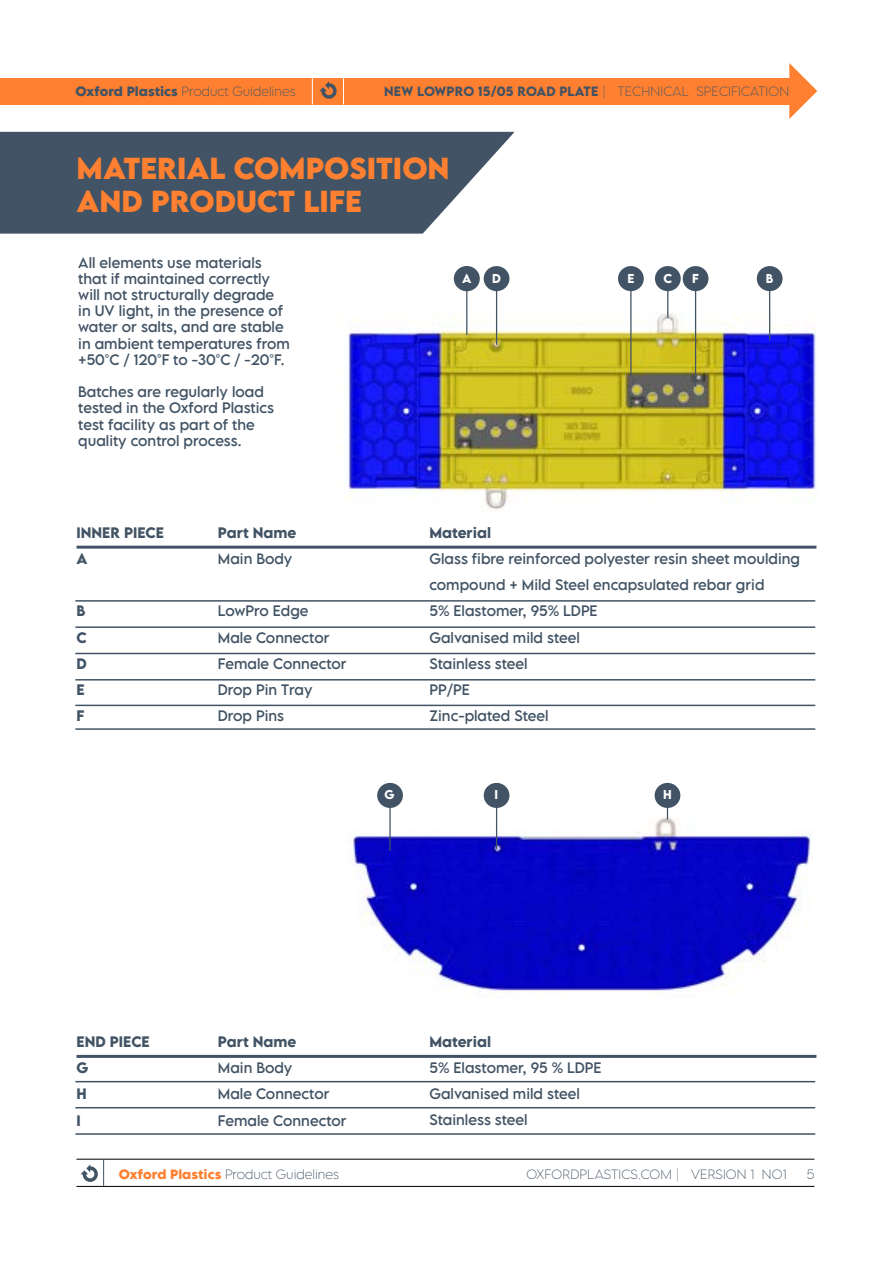
<style>
.page{position:relative;width:893px;height:1263px;background:#fff}
.page>*{position:absolute;margin:0;border:0;box-sizing:border-box;transform-origin:0 0}
.t1{font:700 27px/32.5px "LEMONMILK Pro";color:#ff8030}
.t2{font:13.5px/26.2px "LEMONMILK Pro";color:#415364}
.t3{font:600 13.5px/26.2px "LEMONMILK Pro";color:#415364}
.t4{font:200 12px "LEMONMILK Pro";color:#415364}
.t5{font:600 12px "LEMONMILK Pro";letter-spacing:.015em;color:#415364}
.t6{font:600 11.55px "LEMONMILK Pro";color:#fff}
.t7{font:600 11.4px "LEMONMILK Pro";color:#fff}
.s1{font-weight:700}
.s2{font-weight:200}
.s3{font-weight:700;color:#ff8030}
</style>
<div class="page">
<div style="left:0;top:132px;width:413px;height:102px;background:#415364"></div>
<svg style="left:413px;top:132px;width:101px;height:102px"></svg>
<div style="left:0;top:78px;width:789px;height:27px;background:#ff8030"></div>
<svg style="left:789px;top:63px;width:28px;height:56px"></svg>
<svg style="left:312px;top:78px;width:1px;height:27px"></svg>
<svg style="left:343px;top:78px;width:1px;height:27px"></svg>
<svg style="left:319px;top:81px;width:18px;height:18px"></svg>
<hr style="left:76px;top:1159px;width:738px;height:1px;background:#000">
<hr style="left:76px;top:1186px;width:738px;height:1px;background:#000">
<svg style="left:80px;top:1159px;width:24px;height:27px"></svg>
<img style="left:348px;top:813px;width:464px;height:180px">
<img style="left:345px;top:313px;width:471px;height:199px">
<hr style="left:77px;top:546px;width:739px;height:3px;background:#415364">
<hr style="left:77px;top:1055px;width:739px;height:3px;background:#415364">
<hr style="left:75px;top:600px;width:740px;height:2px;background:#415364">
<hr style="left:75px;top:626px;width:740px;height:2px;background:#415364">
<hr style="left:75px;top:1107px;width:740px;height:1px;background:#415364">
<hr style="left:75px;top:653px;width:740px;height:1px;background:#415364">
<hr style="left:75px;top:1133px;width:740px;height:2px;background:#415364">
<hr style="left:75px;top:679px;width:740px;height:1px;background:#415364">
<hr style="left:75px;top:728px;width:740px;height:2px;background:#415364">
<hr style="left:75px;top:1081px;width:740px;height:1px;background:#415364">
<hr style="left:75px;top:705px;width:740px;height:1px;background:#415364">
<div style="left:377px;top:783px;width:26px;height:25px;background:#415364;border-radius:50%"></div>
<div style="left:655px;top:783px;width:25px;height:25px;background:#415364;border-radius:50%"></div>
<div style="left:484px;top:783px;width:25px;height:25px;background:#415364;border-radius:50%"></div>
<hr style="left:389px;top:807px;width:2px;height:44px;background:#415364">
<hr style="left:496px;top:807px;width:1px;height:42px;background:#415364">
<div style="left:454px;top:266px;width:26px;height:25px;background:#415364;border-radius:50%"></div>
<div style="left:484px;top:266px;width:25px;height:25px;background:#415364;border-radius:50%"></div>
<div style="left:655px;top:266px;width:26px;height:25px;background:#415364;border-radius:50%"></div>
<div style="left:757px;top:266px;width:26px;height:25px;background:#415364;border-radius:50%"></div>
<div style="left:683px;top:266px;width:25px;height:25px;background:#415364;border-radius:50%"></div>
<div style="left:618px;top:266px;width:26px;height:25px;background:#415364;border-radius:50%"></div>
<hr style="left:466px;top:290px;width:1px;height:45px;background:#415364">
<hr style="left:496px;top:290px;width:1px;height:55px;background:#415364">
<svg style="left:667px;top:291px;width:1px;height:27px"></svg>
<hr style="left:769px;top:290px;width:1px;height:50px;background:#415364">
<hr style="left:695px;top:290px;width:1px;height:97px;background:#415364">
<hr style="left:630px;top:290px;width:1px;height:87px;background:#415364">
<p class="t4" style="left:75px;top:84px;width:222px"><span class="s1">Oxford Plastics</span> Product Guidelines</p>
<p class="t5" style="left:384px;top:84px;width:406px">NEW LOWPRO 15/05 ROAD PLATE <span class="s2">| TECHNICAL SPECIFICATION</span></p>
<h1 class="t1" style="left:77px;top:153px;width:375px">MATERIAL COMPOSITION<br>AND PRODUCT LIFE</h1>
<p class="t2" style="left:78px;top:254px;width:213px;line-height:16.2px">All elements use materials that if maintained correctly will not structurally degrade in UV light, in the presence of water or salts, and are stable in ambient temperatures from +50°C / 120°F to -30°C / -20°F.</p>
<p class="t2" style="left:78px;top:384px;width:197px;line-height:16.2px">Batches are regularly load tested in the Oxford Plastics test facility as part of the quality control process.</p>
<p class="t6" style="left:462px;top:270px;width:11px">A</p>
<p class="t6" style="left:492px;top:270px;width:10px">D</p>
<p class="t6" style="left:627px;top:270px;width:8px">E</p>
<p class="t6" style="left:663px;top:270px;width:10px">C</p>
<p class="t6" style="left:692px;top:270px;width:8px">F</p>
<p class="t6" style="left:766px;top:270px;width:9px">B</p>
<p class="t3" style="left:77px;top:519px;width:89px">INNER PIECE<br>A</p>
<p class="t3" style="left:77px;top:598px;width:12px">B<br>C<br>D<br>E<br>F</p>
<p class="t3" style="left:218px;top:519px;width:80px">Part Name</p>
<p class="t2" style="left:218px;top:545px;width:76px">Main Body</p>
<p class="t2" style="left:218px;top:598px;width:130px">LowPro Edge<br>Male Connector<br>Female Connector<br>Drop Pin Tray<br>Drop Pins</p>
<p class="t3" style="left:429px;top:519px;width:63px">Material</p>
<p class="t2" style="left:429px;top:545px;width:372px">Glass fibre reinforced polyester resin sheet moulding compound + Mild Steel encapsulated rebar grid<br>5% Elastomer, 95% LDPE<br>Galvanised mild steel<br>Stainless steel<br>PP/PE<br>Zinc-plated Steel</p>
<p class="t7" style="left:384px;top:787px;width:12px">G</p>
<p class="t7" style="left:494px;top:787px;width:5px">I</p>
<p class="t7" style="left:663px;top:787px;width:10px">H</p>
<p class="t3" style="left:77px;top:1028px;width:75px">END PIECE<br>G<br>H<br>I</p>
<p class="t3" style="left:218px;top:1028px;width:80px">Part Name</p>
<p class="t2" style="left:218px;top:1055px;width:130px">Main Body<br>Male Connector<br>Female Connector</p>
<p class="t4" style="left:119px;top:1166px;width:222px"><span class="s3">Oxford Plastics</span> Product Guidelines</p>
<p class="t3" style="left:429px;top:1028px;width:63px">Material</p>
<p class="t2" style="left:429px;top:1054px;width:174px">5% Elastomer, 95 % LDPE<br>Galvanised mild steel<br>Stainless steel</p>
<p class="t4" style="left:527px;top:1166px;width:262px">OXFORDPLASTICS.COM | VERSION 1 NO1</p>
<p class="t4" style="left:807px;top:1166px;width:9px">5</p>
</div>
